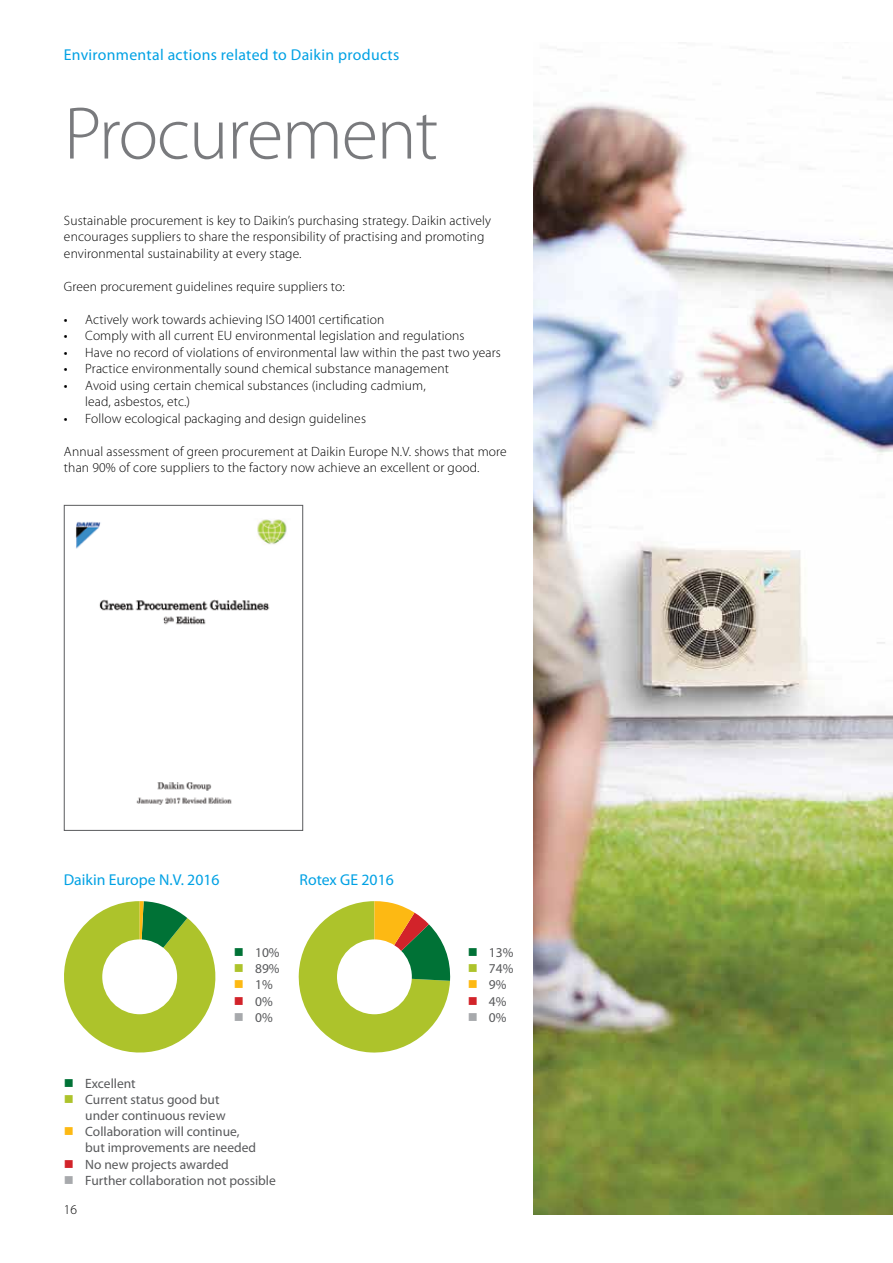
<style>
.page{position:relative;width:893px;height:1263px;background:#fff}
.page>*{position:absolute;margin:0;border:0;box-sizing:border-box;transform-origin:0 0}
.t1{font:300 75px "Myriad Pro";letter-spacing:-.02em;color:#797a7d}
.t2{font:15.75px "Myriad Pro";letter-spacing:.02em;color:#00a1e4}
.t3{font:15.75px "Myriad Pro";color:#00a1e4}
.t4{font:300 13.5px/16.5px "Myriad Pro";letter-spacing:.01em;color:#000}
.t5{font:13.5px/16.2px "Myriad Pro";color:#58595b}
.s1{font-weight:400}
.s2{color:#007236}
.s3{color:#adc32b}
.s4{color:#fdb913}
.s5{color:#d2232a}
.s6{color:#a7a9ac}
.s7{font-weight:300;color:#000}
</style>
<div class="page">
<svg style="left:64px;top:901px;width:152px;height:152px"></svg>
<svg style="left:298px;top:901px;width:153px;height:152px"></svg>
<img style="left:533px;top:49px;width:360px;height:1166px">
<img style="left:75px;top:519px;width:212px;height:286px">
<div style="left:64px;top:505px;width:239px;height:326px;border:1px solid #5a5b5d"></div>
<div style="left:102px;top:939px;width:75px;height:75px;background:#fff;border-radius:50%"></div>
<div style="left:337px;top:939px;width:75px;height:75px;background:#fff;border-radius:50%"></div>
<p class="t2" style="left:64px;top:45px;width:337px">Environmental actions related to Daikin products</p>
<h1 class="t1" style="left:64px;top:88px;width:376px">Procurement</h1>
<p class="t4" style="left:64px;top:212px;width:429px">Sustainable procurement is key to Daikin’s purchasing strategy. Daikin actively encourages suppliers to share the responsibility of practising and promoting environmental sustainability at every stage.</p>
<p class="t4" style="left:64px;top:278px;width:282px">Green procurement guidelines require suppliers to:</p>
<p class="t4" style="left:64px;top:311px;width:322px"><span class="s1">•</span> Actively work towards achieving ISO 14001 certification</p>
<p class="t4" style="left:64px;top:327px;width:402px"><span class="s1">•</span> Comply with all current EU environmental legislation and regulations</p>
<p class="t4" style="left:64px;top:344px;width:438px"><span class="s1">•</span> Have no record of violations of environmental law within the past two years</p>
<p class="t4" style="left:64px;top:360px;width:386px"><span class="s1">•</span> Practice environmentally sound chemical substance management</p>
<p class="t4" style="left:85px;top:377px;width:342px;text-indent:-21px"><span class="s1">•</span> Avoid using certain chemical substances (including cadmium, lead, asbestos, etc.)</p>
<p class="t4" style="left:64px;top:410px;width:304px"><span class="s1">•</span> Follow ecological packaging and design guidelines</p>
<p class="t4" style="left:64px;top:443px;width:444px">Annual assessment of green procurement at Daikin Europe N.V. shows that more than 90% of core suppliers to the factory now achieve an excellent or good.</p>
<p class="t3" style="left:64px;top:870px;width:157px">Daikin Europe N.V. 2016</p>
<p class="t3" style="left:299px;top:870px;width:96px">Rotex GE 2016</p>
<p class="t5" style="left:234px;top:944px;width:47px"><span class="s2">■</span> 10%</p>
<p class="t5" style="left:234px;top:960px;width:47px"><span class="s3">■</span> 89%</p>
<p class="t5" style="left:234px;top:976px;width:40px"><span class="s4">■</span> 1%</p>
<p class="t5" style="left:234px;top:993px;width:40px"><span class="s5">■</span> 0%</p>
<p class="t5" style="left:234px;top:1009px;width:40px"><span class="s6">■</span> 0%</p>
<p class="t5" style="left:64px;top:1075px;width:73px"><span class="s2">■</span> Excellent</p>
<p class="t5" style="left:85px;top:1091px;width:142px;text-indent:-21px"><span class="s3">■</span> Current status good but under continuous review</p>
<p class="t5" style="left:85px;top:1123px;width:172px;text-indent:-21px"><span class="s4">■</span> Collaboration will continue, but improvements are needed</p>
<p class="t5" style="left:64px;top:1156px;width:166px"><span class="s5">■</span> No new projects awarded</p>
<p class="t5" style="left:64px;top:1165px;width:214px;line-height:29.2px"><span class="s6">■</span> Further collaboration not possible<br><span class="s7">16</span></p>
<p class="t5" style="left:468px;top:944px;width:47px"><span class="s2">■</span> 13%</p>
<p class="t5" style="left:468px;top:960px;width:47px"><span class="s3">■</span> 74%</p>
<p class="t5" style="left:468px;top:976px;width:40px"><span class="s4">■</span> 9%</p>
<p class="t5" style="left:468px;top:993px;width:40px"><span class="s5">■</span> 4%</p>
<p class="t5" style="left:468px;top:1009px;width:40px"><span class="s6">■</span> 0%</p>
</div>
